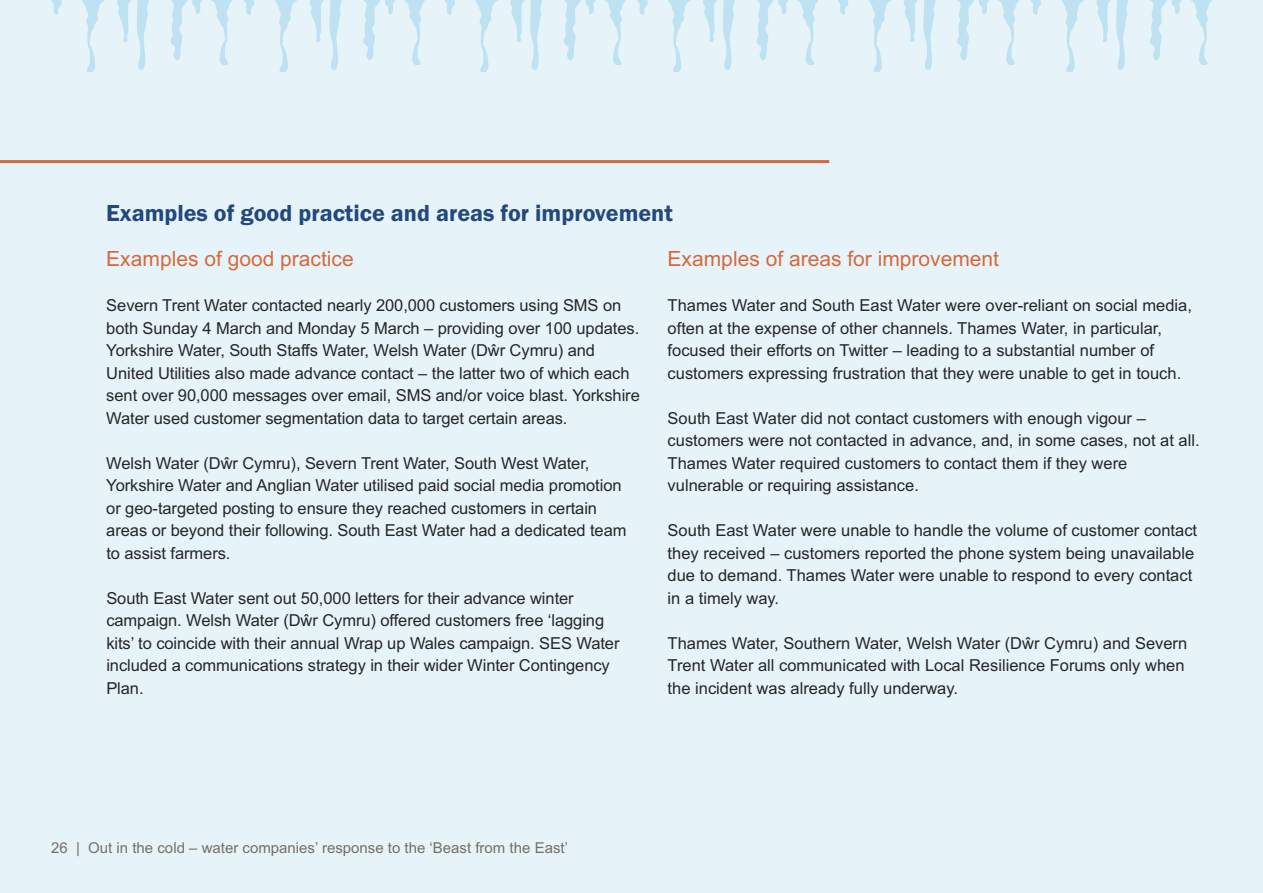
<style>
.page{position:relative;width:1263px;height:893px;background:#e6f4fa}
.page>*{position:absolute;margin:0;border:0;box-sizing:border-box;transform-origin:0 0}
.t1{font:600 24px "Franklin Gothic";color:#22487e}
.t2{font:21px "Arial";color:#d6693b}
.t3{font:16.5px/22.5px "Arial";letter-spacing:-.005em;color:#272526}
.t4{font:15px "Arial";color:#796e62}
</style>
<div class="page">
<svg style="left:51px;top:0;width:374px;height:73px"></svg>
<svg style="left:444px;top:0;width:375px;height:73px"></svg>
<svg style="left:838px;top:0;width:374px;height:73px"></svg>
<hr style="left:0;top:160px;width:829px;height:3px;background:#d6693b">
<h1 class="t1" style="left:106px;top:199px;width:568px">Examples of good practice and areas for improvement</h1>
<p class="t2" style="left:106px;top:247px;width:249px">Examples of good practice</p>
<p class="t3" style="left:106px;top:294px;width:535px">Severn Trent Water contacted nearly 200,000 customers using SMS on both Sunday 4 March and Monday 5 March – providing over 100 updates.<br>Yorkshire Water, South Staffs Water, Welsh Water (Dŵr Cymru) and United Utilities also made advance contact – the latter two of which each sent over 90,000 messages over email, SMS and/or voice blast. Yorkshire Water used customer segmentation data to target certain areas.</p>
<p class="t3" style="left:106px;top:452px;width:522px">Welsh Water (Dŵr Cymru), Severn Trent Water, South West Water, Yorkshire Water and Anglian Water utilised paid social media promotion or geo-targeted posting to ensure they reached customers in certain areas or beyond their following. South East Water had a dedicated team to assist farmers.</p>
<p class="t3" style="left:106px;top:587px;width:515px">South East Water sent out 50,000 letters for their advance winter campaign. Welsh Water (Dŵr Cymru) offered customers free ‘lagging kits’ to coincide with their annual Wrap up Wales campaign. SES Water included a communications strategy in their wider Winter Contingency Plan.</p>
<p class="t2" style="left:668px;top:247px;width:333px">Examples of areas for improvement</p>
<p class="t3" style="left:668px;top:294px;width:526px">Thames Water and South East Water were over-reliant on social media, often at the expense of other channels. Thames Water, in particular, focused their efforts on Twitter – leading to a substantial number of customers expressing frustration that they were unable to get in touch.</p>
<p class="t3" style="left:668px;top:407px;width:533px">South East Water did not contact customers with enough vigour – customers were not contacted in advance, and, in some cases, not at all.<br>Thames Water required customers to contact them if they were vulnerable or requiring assistance.</p>
<p class="t3" style="left:668px;top:519px;width:531px">South East Water were unable to handle the volume of customer contact they received – customers reported the phone system being unavailable due to demand. Thames Water were unable to respond to every contact in a timely way.</p>
<p class="t3" style="left:668px;top:632px;width:521px">Thames Water, Southern Water, Welsh Water (Dŵr Cymru) and Severn<br>Trent Water all communicated with Local Resilience Forums only when the incident was already fully underway.</p>
<p class="t4" style="left:51px;top:839px;width:518px">26 | Out in the cold – water companies’ response to the ‘Beast from the East’</p>
</div>
